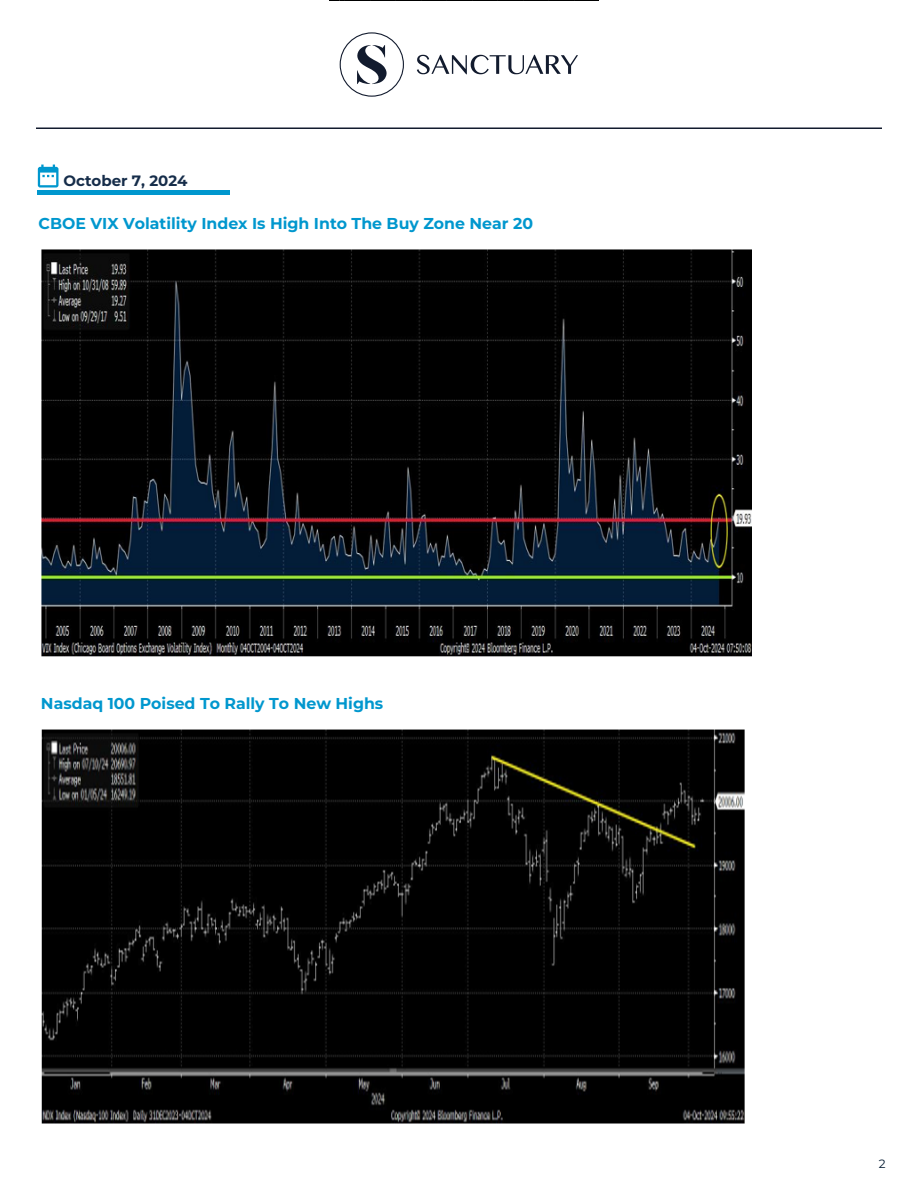
<style>
.page{position:relative;width:918px;height:1188px;background:#fff}
.page>*{position:absolute;margin:0;border:0;box-sizing:border-box;transform-origin:0 0}
.t1{font:700 15.75px "Montserrat";color:#0097ce}
.t2{font:700 15px "Montserrat";color:#162d4a}
.t3{font:12px "Montserrat";color:#00182f}
</style>
<div class="page">
<hr style="left:36px;top:128px;width:846px;height:1px;background:#121b2e">
<svg style="left:340px;top:32px;width:64px;height:65px"></svg>
<svg style="left:417px;top:55px;width:161px;height:19px"></svg>
<svg style="left:38px;top:165px;width:20px;height:23px"></svg>
<div style="left:38px;top:190px;width:192px;height:5px;background:#0097ce"></div>
<img style="left:330px;top:0;width:268px;height:1px">
<img style="left:41px;top:249px;width:711px;height:408px">
<img style="left:41px;top:729px;width:704px;height:395px">
<p class="t2" style="left:64px;top:171px;width:126px">October 7, 2024</p>
<p class="t1" style="left:39px;top:213px;width:496px">CBOE VIX Volatility Index Is High Into The Buy Zone Near 20</p>
<p class="t1" style="left:41px;top:693px;width:344px">Nasdaq 100 Poised To Rally To New Highs</p>
<p class="t3" style="left:879px;top:1156px;width:8px">2</p>
</div>
